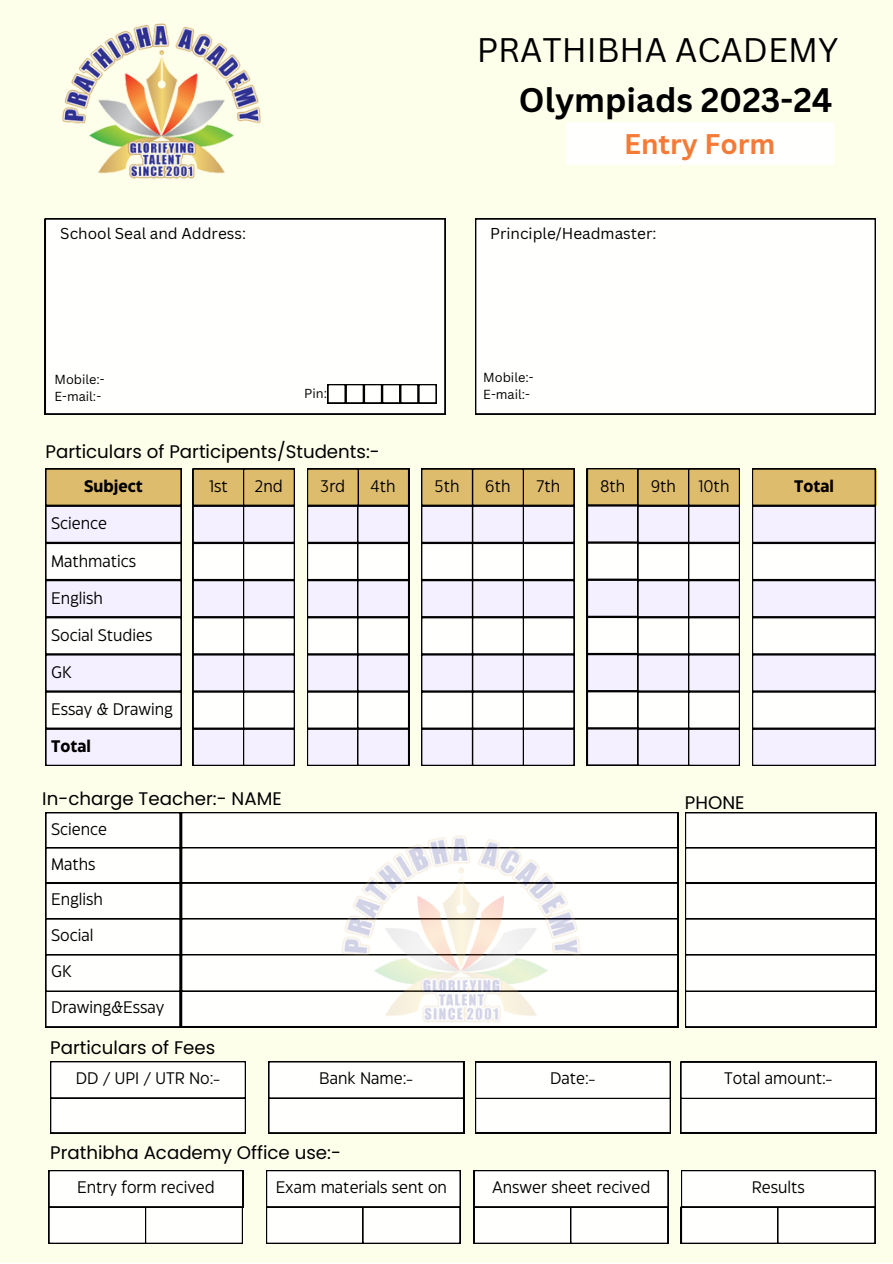
<style>
.page{position:relative;width:893px;height:1264px;background:#fff}
.page>*{position:absolute;margin:0;border:0;box-sizing:border-box;transform-origin:0 0}
.t1{font:700 33.15px "Canva Sans";color:#000}
.t2{font:33.15px "Canva Sans";color:#000}
.t3{font:700 27.75px "Canva Sans";color:#f47b37}
.t4{font:18.15px "Poppins";color:#000}
.t5{font:16.65px "Eastman Grotesque";color:#000}
.t6{font:700 16.65px "Eastman Grotesque";color:#000}
.t7{font:15.3px "Canva Sans";color:#000}
.t8{font:12.75px "Canva Sans";color:#000}
.t9{font:12.6px "Canva Sans";color:#000}
</style>
<div class="page">
<div style="left:0;top:0;width:892px;height:1262px;background:#feffeb"></div>
<img style="left:62px;top:23px;width:199px;height:156px">
<svg style="left:50px;top:1061px;width:196px;height:72px;background:#ededec"></svg>
<svg style="left:268px;top:1061px;width:196px;height:72px;background:#ededec"></svg>
<svg style="left:475px;top:1061px;width:195px;height:72px;background:#ececeb"></svg>
<svg style="left:680px;top:1061px;width:196px;height:72px;background:#ededec"></svg>
<div style="left:45px;top:218px;width:400px;height:196px;background:#fffffe"></div>
<svg style="left:327px;top:384px;width:109px;height:19px;background:#c4c4c3"></svg>
<svg style="left:45px;top:812px;width:633px;height:215px;background:#ededec"></svg>
<svg style="left:685px;top:812px;width:191px;height:215px;background:#efefee"></svg>
<div style="left:565px;top:122px;width:268px;height:43px;background:#fffffe"></div>
<svg style="left:193px;top:468px;width:102px;height:297px;background:#dfd8d6"></svg>
<svg style="left:45px;top:468px;width:136px;height:297px;background:#e3ddda"></svg>
<svg style="left:307px;top:468px;width:102px;height:297px;background:#ded8d6"></svg>
<svg style="left:752px;top:468px;width:123px;height:297px;background:#e1dbd8"></svg>
<svg style="left:421px;top:468px;width:153px;height:297px;background:#dfd9d7"></svg>
<svg style="left:587px;top:468px;width:152px;height:297px;background:#e0dad7"></svg>
<div style="left:475px;top:218px;width:400px;height:196px;background:#fffffe"></div>
<svg style="left:49px;top:1170px;width:194px;height:73px;background:#efefee"></svg>
<svg style="left:266px;top:1170px;width:194px;height:73px;background:#efefee"></svg>
<svg style="left:474px;top:1170px;width:194px;height:73px;background:#efefee"></svg>
<svg style="left:681px;top:1170px;width:194px;height:73px;background:#efefee"></svg>
<img style="left:310px;top:819px;width:301px;height:209px">
<p class="t2" style="left:476px;top:27px;width:363px">PRATHIBHA ACADEMY</p>
<p class="t1" style="left:519px;top:77px;width:315px">Olympiads 2023-24</p>
<p class="t7" style="left:60px;top:222px;width:187px">School Seal and Address:</p>
<p class="t8" style="left:55px;top:370px;width:52px">Mobile:-</p>
<p class="t8" style="left:55px;top:387px;width:48px">E-mail:-</p>
<p class="t4" style="left:45px;top:438px;width:336px">Particulars of Participents/Students:-</p>
<p class="t9" style="left:304px;top:384px;width:24px">Pin:</p>
<p class="t3" style="left:624px;top:125px;width:153px">Entry Form</p>
<p class="t7" style="left:490px;top:222px;width:168px">Principle/Headmaster:</p>
<p class="t8" style="left:483px;top:368px;width:52px">Mobile:-</p>
<p class="t8" style="left:483px;top:385px;width:48px">E-mail:-</p>
<p class="t6" style="left:84px;top:480px;width:60px">Subject</p>
<p class="t5" style="left:209px;top:480px;width:20px">1st</p>
<p class="t5" style="left:255px;top:480px;width:29px">2nd</p>
<p class="t5" style="left:320px;top:480px;width:26px">3rd</p>
<p class="t5" style="left:370px;top:480px;width:27px">4th</p>
<p class="t5" style="left:434px;top:480px;width:27px">5th</p>
<p class="t5" style="left:485px;top:480px;width:27px">6th</p>
<p class="t5" style="left:536px;top:480px;width:25px">7th</p>
<p class="t5" style="left:600px;top:479px;width:27px">8th</p>
<p class="t5" style="left:650px;top:480px;width:27px">9th</p>
<p class="t5" style="left:698px;top:480px;width:32px">10th</p>
<p class="t6" style="left:794px;top:480px;width:41px">Total</p>
<p class="t5" style="left:51px;top:517px;width:57px">Science</p>
<p class="t5" style="left:51px;top:554px;width:87px">Mathmatics</p>
<p class="t5" style="left:51px;top:591px;width:53px">English</p>
<p class="t5" style="left:51px;top:628px;width:103px">Social Studies</p>
<p class="t5" style="left:51px;top:665px;width:22px">GK</p>
<p class="t5" style="left:51px;top:703px;width:123px">Essay &amp; Drawing</p>
<p class="t6" style="left:51px;top:740px;width:41px">Total</p>
<p class="t4" style="left:42px;top:786px;width:241px">In-charge Teacher:- NAME</p>
<p class="t5" style="left:51px;top:822px;width:57px">Science</p>
<p class="t5" style="left:51px;top:857px;width:46px">Maths</p>
<p class="t5" style="left:51px;top:893px;width:53px">English</p>
<p class="t5" style="left:51px;top:928px;width:44px">Social</p>
<p class="t5" style="left:51px;top:964px;width:22px">GK</p>
<p class="t5" style="left:51px;top:1000px;width:115px">Drawing&amp;Essay</p>
<p class="t4" style="left:50px;top:1035px;width:167px">Particulars of Fees</p>
<p class="t4" style="left:685px;top:789px;width:61px">PHONE</p>
<p class="t5" style="left:76px;top:1071px;width:146px">DD / UPI / UTR No:-</p>
<p class="t5" style="left:319px;top:1071px;width:95px">Bank Name:-</p>
<p class="t5" style="left:550px;top:1071px;width:47px">Date:-</p>
<p class="t5" style="left:724px;top:1071px;width:110px">Total amount:-</p>
<p class="t4" style="left:50px;top:1139px;width:292px">Prathibha Academy Office use:-</p>
<p class="t5" style="left:77px;top:1180px;width:139px">Entry form recived</p>
<p class="t5" style="left:276px;top:1180px;width:173px">Exam materials sent on</p>
<p class="t5" style="left:492px;top:1180px;width:160px">Answer sheet recived</p>
<p class="t5" style="left:751px;top:1180px;width:55px">Results</p>
</div>
